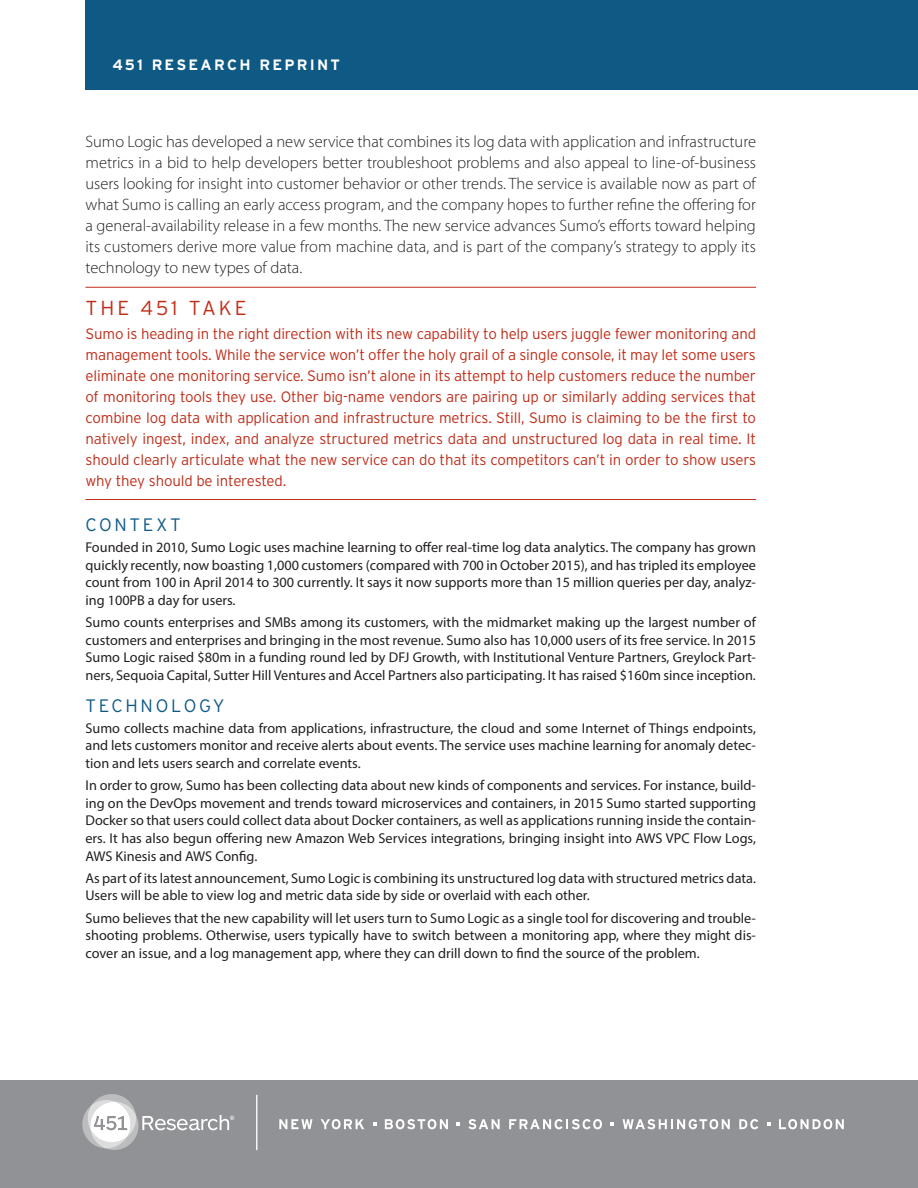
<style>
.page{position:relative;width:918px;height:1188px;background:#fff}
.page>*{position:absolute;margin:0;border:0;box-sizing:border-box;transform-origin:0 0}
._451_Take_Header{font:300 20.25px "Interstate";letter-spacing:.15em;color:#c02d19}
.Hed_30_Shorter{font:300 18px "Interstate";letter-spacing:.15em;color:#0f5a85}
.Intro_Body{font:300 16.5px/21px "Myriad Pro";color:#231f20;text-align:justify}
._451_Take_Body{font:300 15px/21px "Interstate";letter-spacing:-.01em;color:#c02d19;text-align:justify}
.Header{font:700 15px "Interstate";letter-spacing:.15em;color:#fff}
.Myriad_Body{font:14.25px/17.7px "Myriad Pro";color:#231f20;text-align:justify}
</style>
<div class="page">
<hr style="left:86px;top:287px;width:670px;height:1px;background:#c02d19">
<hr style="left:86px;top:499px;width:670px;height:1px;background:#c02d19">
<div style="left:0;top:1080px;width:918px;height:108px;background:#919295"></div>
<hr style="left:256px;top:1095px;width:1px;height:55px;background:#fff">
<svg style="left:82px;top:1094px;width:152px;height:56px"></svg>
<svg style="left:279px;top:1119px;width:34px;height:10px"></svg>
<svg style="left:321px;top:1119px;width:43px;height:10px"></svg>
<svg style="left:385px;top:1119px;width:63px;height:10px"></svg>
<svg style="left:468px;top:1119px;width:32px;height:10px"></svg>
<svg style="left:509px;top:1119px;width:93px;height:10px"></svg>
<svg style="left:623px;top:1119px;width:107px;height:10px"></svg>
<svg style="left:739px;top:1119px;width:19px;height:10px"></svg>
<svg style="left:779px;top:1119px;width:65px;height:10px"></svg>
<svg style="left:373px;top:1122px;width:3px;height:4px"></svg>
<svg style="left:456px;top:1122px;width:4px;height:4px"></svg>
<svg style="left:611px;top:1122px;width:3px;height:4px"></svg>
<svg style="left:767px;top:1122px;width:3px;height:4px"></svg>
<div style="left:86px;top:0;width:832px;height:90px;background:#0f5a85"></div>
<p class="Header" style="left:112px;top:55px;width:229px">451 RESEARCH REPRINT</p>
<p class="Intro_Body" style="left:86px;top:131px;width:672px">Sumo Logic has developed a new service that combines its log data with application and infrastructure metrics in a bid to help developers better troubleshoot problems and also appeal to line-of-business users looking for insight into customer behavior or other trends. The service is available now as part of what Sumo is calling an early access program, and the company hopes to further refine the offering for a general-availability release in a few months. The new service advances Sumo’s efforts toward helping its customers derive more value from machine data, and is part of the company’s strategy to apply its technology to new types of data.</p>
<p class="_451_Take_Header" style="left:86px;top:295px;width:163px">THE 451 TAKE</p>
<p class="_451_Take_Body" style="left:86px;top:323px;width:672px">Sumo is heading in the right direction with its new capability to help users juggle fewer monitoring and management tools. While the service won’t offer the holy grail of a single console, it may let some users eliminate one monitoring service. Sumo isn’t alone in its attempt to help customers reduce the number of monitoring tools they use. Other big-name vendors are pairing up or similarly adding services that combine log data with application and infrastructure metrics. Still, Sumo is claiming to be the first to natively ingest, index, and analyze structured metrics data and unstructured log data in real time. It should clearly articulate what the new service can do that its competitors can’t in order to show users why they should be interested.</p>
<p class="Hed_30_Shorter" style="left:86px;top:514px;width:97px">CONTEXT</p>
<p class="Myriad_Body" style="left:86px;top:538px;width:672px">Founded in 2010, Sumo Logic uses machine learning to offer real-time log data analytics. The company has grown quickly recently, now boasting 1,000 customers (compared with 700 in October 2015), and has tripled its employee count from 100 in April 2014 to 300 currently. It says it now supports more than 15 million queries per day, analyz&shy;ing 100PB a day for users.</p>
<p class="Myriad_Body" style="left:86px;top:613px;width:672px">Sumo counts enterprises and SMBs among its customers, with the midmarket making up the largest number of customers and enterprises and bringing in the most revenue. Sumo also has 10,000 users of its free service. In 2015<br>Sumo Logic raised $80m in a funding round led by DFJ Growth, with Institutional Venture Partners, Greylock Part&shy;ners, Sequoia Capital, Sutter Hill Ventures and Accel Partners also participating. It has raised $160m since inception.</p>
<p class="Hed_30_Shorter" style="left:86px;top:695px;width:141px">TECHNOLOGY</p>
<p class="Myriad_Body" style="left:86px;top:719px;width:672px">Sumo collects machine data from applications, infrastructure, the cloud and some Internet of Things endpoints, and lets customers monitor and receive alerts about events. The service uses machine learning for anomaly detec&shy;tion and lets users search and correlate events.</p>
<p class="Myriad_Body" style="left:86px;top:776px;width:672px">In order to grow, Sumo has been collecting data about new kinds of components and services. For instance, build&shy;ing on the DevOps movement and trends toward microservices and containers, in 2015 Sumo started supporting Docker so that users could collect data about Docker containers, as well as applications running inside the contain&shy;ers. It has also begun offering new Amazon Web Services integrations, bringing insight into AWS VPC Flow Logs, AWS Kinesis and AWS Config.</p>
<p class="Myriad_Body" style="left:86px;top:869px;width:672px">As part of its latest announcement, Sumo Logic is combining its unstructured log data with structured metrics data.<br>Users will be able to view log and metric data side by side or overlaid with each other.</p>
<p class="Myriad_Body" style="left:86px;top:909px;width:672px">Sumo believes that the new capability will let users turn to Sumo Logic as a single tool for discovering and trouble&shy;shooting problems. Otherwise, users typically have to switch between a monitoring app, where they might dis&shy;cover an issue, and a log management app, where they can drill down to find the source of the problem.</p>
</div>
